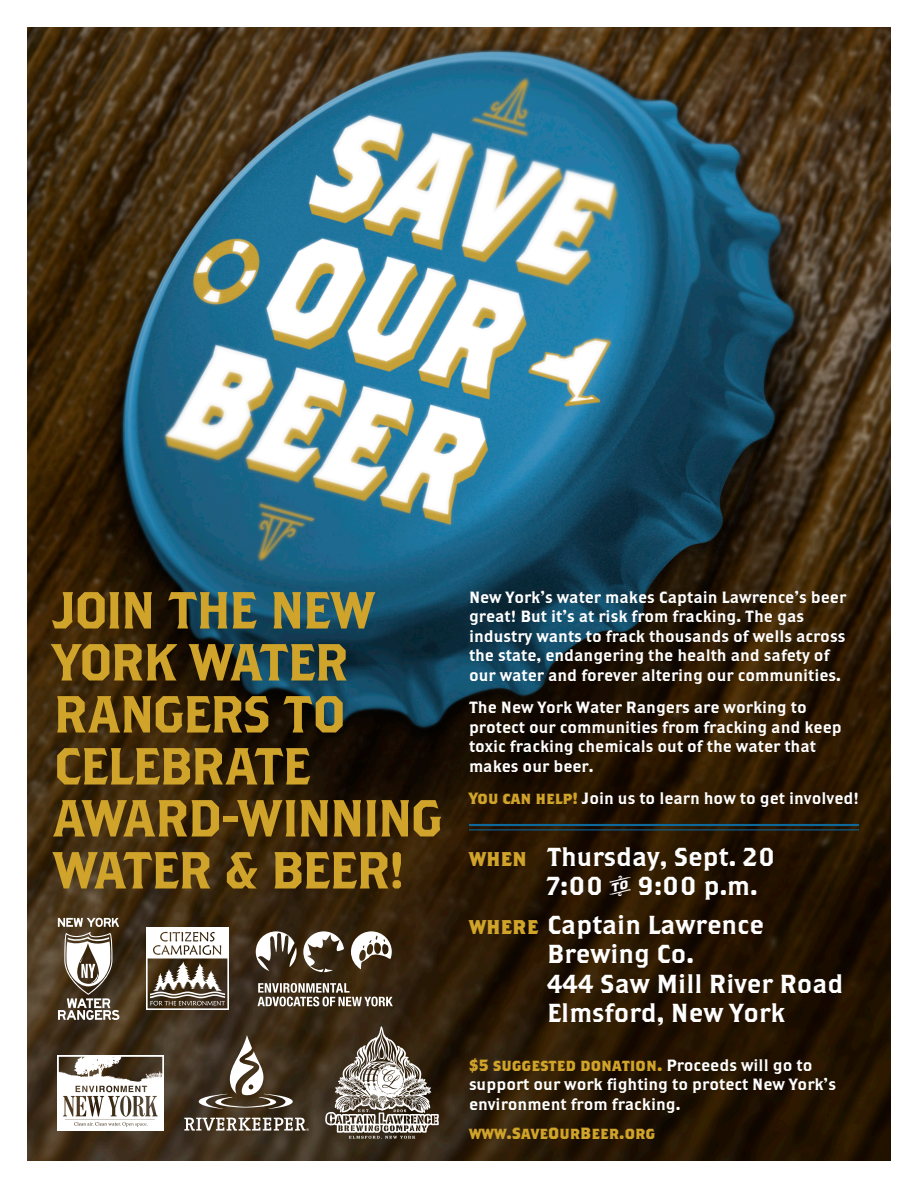
<style>
.page{position:relative;width:918px;height:1188px;background:#fff}
.page>*{position:absolute;margin:0;border:0;box-sizing:border-box;transform-origin:0 0}
.t1{font:52.05px/52.1px "Brothers";letter-spacing:-.04em;color:#d0a32a}
.t2{font:25.95px/29.2px "Brothers";color:#fff}
.t3{font:16.2px/19.5px "Brothers";color:#fff}
.t4{font:700 16.2px "Brothers";color:#d0a32a}
.s1{font-weight:700;color:#d0a32a}
.s2{font-weight:700;font-size:22.05px;color:#d0a32a}
.s3{font-family:"Brothers Word Logos"}
</style>
<div class="page">
<img style="left:27px;top:27px;width:864px;height:1134px">
<hr style="left:469px;top:829px;width:390px;height:1px;background:#0d689b">
<hr style="left:469px;top:824px;width:390px;height:2px;background:#0d689b">
<img style="left:147px;top:928px;width:81px;height:82px">
<svg style="left:256px;top:931px;width:41px;height:40px"></svg>
<svg style="left:303px;top:931px;width:41px;height:41px"></svg>
<svg style="left:351px;top:931px;width:41px;height:38px"></svg>
<svg style="left:258px;top:983px;width:135px;height:23px"></svg>
<svg style="left:58px;top:918px;width:61px;height:102px"></svg>
<svg style="left:184px;top:1035px;width:125px;height:96px;background:#5c4f40"></svg>
<img style="left:58px;top:1056px;width:106px;height:75px">
<img style="left:326px;top:1026px;width:112px;height:113px">
<h1 class="t1" style="left:53px;top:583px;width:391px">JOIN THE NEW<br>YORK WATER<br>RANGERS TO<br>CELEBRATE<br>AWARD-WINNING<br>WATER &amp; BEER!</h1>
<p class="t3" style="left:469px;top:587px;width:379px">New York’s water makes Captain Lawrence’s beer great! But it’s at risk from fracking. The gas industry wants to frack thousands of wells across the state, endangering the health and safety of our water and forever altering our communities.</p>
<p class="t3" style="left:469px;top:697px;width:374px">The New York Water Rangers are working to protect our communities from fracking and keep toxic fracking chemicals out of the water that makes our beer.</p>
<p class="t3" style="left:469px;top:788px;width:391px"><span class="s1">You can help!</span> Join us to learn how to get involved!</p>
<h2 class="t2" style="left:547px;top:841px;width:230px;text-indent:-78px"><span class="s2">when</span> Thursday, Sept. 20<br>7:00 <span class="s3">y</span> 9:00 p.m.</h2>
<h2 class="t2" style="left:547px;top:910px;width:298px;text-indent:-78px"><span class="s2">where</span> Captain Lawrence<br>Brewing Co.<br>444 Saw Mill River Road<br>Elmsford, New York</h2>
<p class="t3" style="left:469px;top:1055px;width:369px"><span class="s1">$5 suggested donation.</span> Proceeds will go to support our work fighting to protect New York’s environment from fracking.</p>
<p class="t4" style="left:469px;top:1123px;width:188px">www.SaveOurBeer.org</p>
</div>
